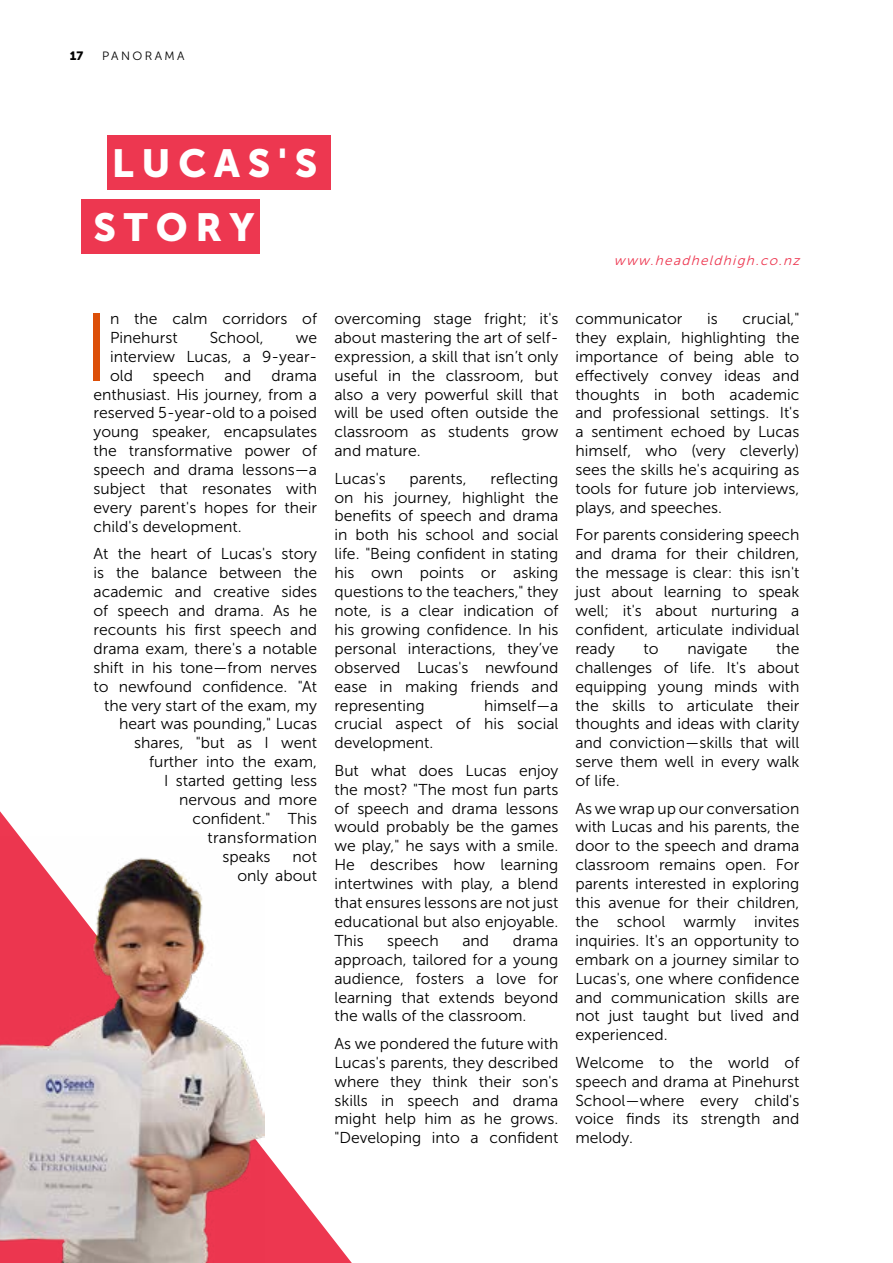
<style>
.page{position:relative;width:893px;height:1263px;background:#fff}
.page>*{position:absolute;margin:0;border:0;box-sizing:border-box;transform-origin:0 0}
.t1{font:96.45px "Museo Sans 300";color:#dc4f08}
.t2{font:39px/63.8px "Museo Sans 900";letter-spacing:.2em;color:#fff}
.t3{font:15.75px/18.9px "Museo Sans 300";color:#000;text-align:justify}
.t4{font:italic 13.5px "Museo Sans 300";color:#ed3750}
.t5{font:12px "Museo Sans 300";letter-spacing:.2em;color:#000}
.t6{font:12px "Museo Sans 900";color:#000}
</style>
<div class="page">
<svg style="left:0;top:811px;width:352px;height:452px"></svg>
<img style="left:0;top:836px;width:265px;height:427px">
<div style="left:107px;top:135px;width:223px;height:55px;background:#ed3750"></div>
<div style="left:81px;top:199px;width:178px;height:55px;background:#ed3750"></div>
<p class="t6" style="left:70px;top:49px;width:15px">17</p>
<p class="t5" style="left:102px;top:49px;width:84px">PANORAMA</p>
<h2 class="t2" style="left:94px;top:131px;width:225px;text-indent:18px">LUCAS'S<br>STORY</h2>
<p class="t4" style="left:614px;top:253px;width:191px">www.headheldhigh.co.nz</p>
<h1 class="t1" style="left:84px;top:295px;width:28px">I</h1>
<p class="t3" style="left:110px;top:309px;width:209px">n the calm corridors of<br>Pinehurst</p>
<p class="t3" style="left:210px;top:328px;width:55px">School,</p>
<p class="t3" style="left:110px;top:328px;width:209px;text-indent:186px">we interview Lucas, a 9-year&shy;old</p>
<p class="t3" style="left:94px;top:366px;width:225px;text-indent:178px">drama enthusiast. His journey, from a reserved 5-year-old to a poised young speaker, encapsulates the transformative power of speech and drama lessons—a subject that resonates with every parent's hopes for their child's development.</p>
<p class="t3" style="left:94px;top:544px;width:225px">At the heart of Lucas's story</p>
<p class="t3" style="left:94px;top:563px;width:225px">is the balance between the</p>
<p class="t3" style="left:94px;top:582px;width:225px">academic and creative sides</p>
<p class="t3" style="left:94px;top:601px;width:225px">of speech and drama. As he</p>
<p class="t3" style="left:94px;top:620px;width:225px">recounts his first speech and</p>
<p class="t3" style="left:94px;top:639px;width:225px">drama exam, there's a notable</p>
<p class="t3" style="left:94px;top:658px;width:225px">shift in his tone—from nerves</p>
<p class="t3" style="left:94px;top:677px;width:225px">to newfound confidence. "At</p>
<p class="t3" style="left:104px;top:696px;width:215px">the very start of the exam, my</p>
<p class="t3" style="left:119px;top:715px;width:199px">heart was pounding," Lucas</p>
<p class="t3" style="left:134px;top:733px;width:184px">shares, "but as I went</p>
<p class="t3" style="left:149px;top:752px;width:169px">further into the exam,</p>
<p class="t3" style="left:164px;top:771px;width:155px">I started getting less</p>
<p class="t3" style="left:179px;top:790px;width:140px">nervous and more</p>
<p class="t3" style="left:193px;top:809px;width:126px">confident." This</p>
<p class="t3" style="left:208px;top:828px;width:111px">transformation</p>
<p class="t3" style="left:223px;top:847px;width:49px">speaks</p>
<p class="t3" style="left:153px;top:366px;width:53px">speech</p>
<p class="t3" style="left:225px;top:366px;width:28px">and</p>
<p class="t3" style="left:238px;top:847px;width:81px;text-align:right">not<br>only about</p>
<p class="t3" style="left:334px;top:309px;width:225px">overcoming stage fright; it's about mastering the art of self&shy;expression, a skill that isn’t only useful in the classroom, but also a very powerful skill that will be used often outside the classroom as students grow and mature.</p>
<p class="t3" style="left:334px;top:469px;width:53px">Lucas's</p>
<p class="t3" style="left:410px;top:469px;width:59px">parents,</p>
<p class="t3" style="left:334px;top:469px;width:225px;text-indent:156px">reflecting on his journey, highlight the benefits of speech and drama in both his school and social life. "Being confident in stating his own points or asking questions to the teachers," they note, is a clear indication of his growing confidence. In his personal interactions, they’ve observed Lucas's newfound ease in making friends and representing</p>
<p class="t3" style="left:334px;top:696px;width:225px;text-indent:150px">himself—a crucial aspect of his social development.</p>
<p class="t3" style="left:334px;top:761px;width:225px">But what does Lucas enjoy the most? "The most fun parts of speech and drama lessons would probably be the games we play," he says with a smile.<br>He describes how learning intertwines with play, a blend that ensures lessons are not just educational but also enjoyable.<br>This</p>
<p class="t3" style="left:334px;top:931px;width:225px;text-indent:178px">drama approach, tailored for a young audience, fosters a love for learning that extends beyond the walls of the classroom.</p>
<p class="t3" style="left:334px;top:1034px;width:225px">As we pondered the future with Lucas's parents, they described where they think their son's skills in speech and drama might help him as he grows. "Developing into a confident</p>
<p class="t3" style="left:387px;top:931px;width:53px">speech</p>
<p class="t3" style="left:462px;top:931px;width:28px">and</p>
<p class="t3" style="left:575px;top:309px;width:225px;text-indent:167px">crucial," they explain, highlighting the importance of being able to effectively convey ideas and thoughts in both academic and professional settings. It's a sentiment echoed by Lucas himself, who (very cleverly) sees the skills he's acquiring as tools for future job interviews, plays, and speeches.</p>
<p class="t3" style="left:575px;top:526px;width:225px">For parents considering speech and drama for their children, the message is clear: this isn't just about learning to speak well; it's about nurturing a confident, articulate individual ready</p>
<p class="t3" style="left:575px;top:309px;width:109px">communicator</p>
<p class="t3" style="left:707px;top:309px;width:12px">is</p>
<p class="t3" style="left:575px;top:639px;width:225px;text-indent:201px">the challenges of life. It's about equipping young minds with the skills to articulate their thoughts and ideas with clarity and conviction—skills that will serve them well in every walk of life.</p>
<p class="t3" style="left:575px;top:799px;width:225px">As we wrap up our conversation with Lucas and his parents, the door to the speech and drama classroom remains open. For parents interested in exploring this avenue for their children, the school warmly invites inquiries. It's an opportunity to embark on a journey similar to Lucas's, one where confidence and communication skills are not just taught but lived and experienced.</p>
<p class="t3" style="left:575px;top:1053px;width:225px">Welcome to the world of speech and drama at Pinehurst School—where every child's voice finds its strength and melody.</p>
<p class="t3" style="left:644px;top:639px;width:17px">to</p>
<p class="t3" style="left:687px;top:639px;width:62px">navigate</p>
</div>
